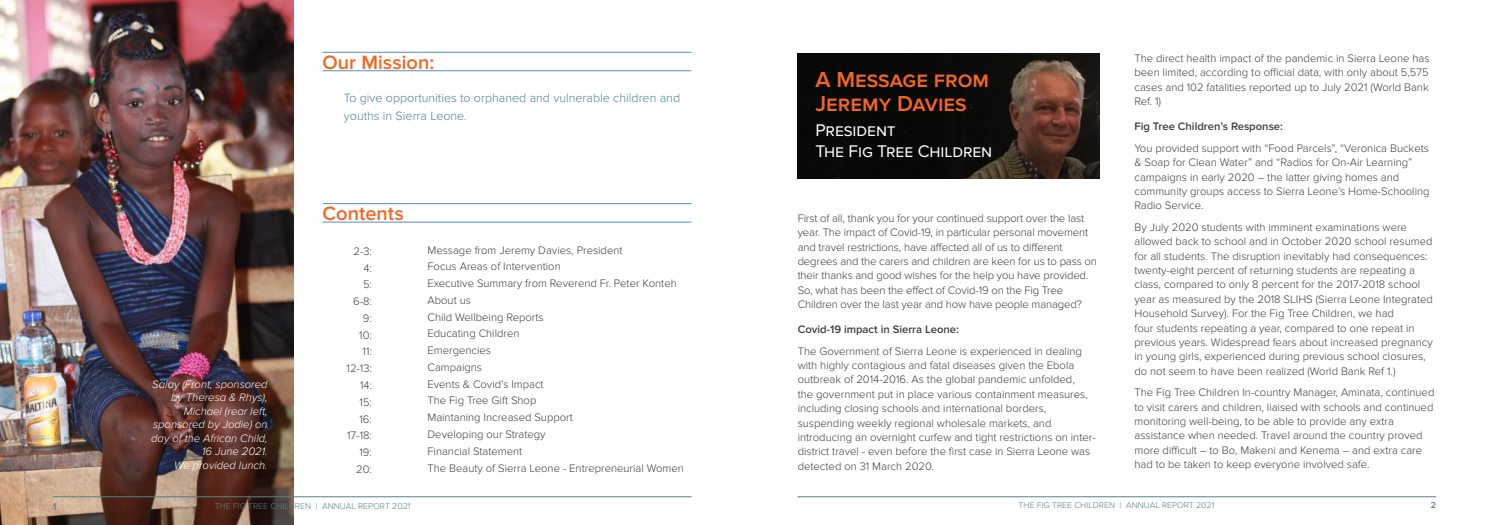
<style>
.page{position:relative;width:1489px;height:525px;background:#fff}
.page>*{position:absolute;margin:0;border:0;box-sizing:border-box;transform-origin:0 0}
.t1{font:600 22.5px/23.2px "Proxima Nova";color:#f36621}
.t2{font:600 20px "Proxima Nova";color:#f36621}
.t3{font:17.5px "Proxima Nova";letter-spacing:-.005em;color:#fff}
.t4{font:300 12.5px/17.5px "Proxima Nova";color:#528389}
.t5{font:300 11.25px/14.4px "Proxima Nova";color:#3e3e3f}
.t6{font:italic 300 11.25px/13.5px "Proxima Nova";color:#fff;text-align:right}
.t7{font:600 11.25px "Proxima Nova";color:#3e3e3f}
.t8{font:600 10px "Proxima Nova";color:#528389}
.t9{font:300 8.75px "Proxima Nova";color:#528389}
.t10{font:600 8.75px "Proxima Nova";color:#528389}
</style>
<div class="page">
<img style="left:0;top:0;width:293px;height:524px">
<img style="left:797px;top:53px;width:301px;height:125px">
<svg style="left:1081px;top:100px;width:11px;height:6px"></svg>
<img style="left:825px;top:138px;width:17px;height:35px">
<hr style="left:322px;top:52px;width:369px;height:1px;background:#548dd4">
<hr style="left:322px;top:70px;width:369px;height:1px;background:#548dd4">
<hr style="left:322px;top:203px;width:369px;height:1px;background:#548dd4">
<hr style="left:322px;top:221px;width:369px;height:1px;background:#548dd4">
<hr style="left:797px;top:496px;width:638px;height:1px;background:#528389">
<hr style="left:53px;top:496px;width:638px;height:1px;background:#528389">
<p class="t6" style="left:152px;top:377px;width:117px">Salay (Front, sponsored by Theresa &amp; Rhys),</p>
<p class="t6" style="left:151px;top:404px;width:118px">Michael (rear left, sponsored by Jodie) on day of the African Child,<br>16 June 2021.</p>
<p class="t6" style="left:174px;top:458px;width:95px">We provided lunch.</p>
<p class="t2" style="left:322px;top:51px;width:113px">Our Mission:</p>
<p class="t4" style="left:344px;top:89px;width:338px">To give opportunities to orphaned and vulnerable children and youths in Sierra Leone.</p>
<p class="t2" style="left:322px;top:202px;width:83px">Contents</p>
<p class="t5" style="left:353px;top:244px;width:20px">2-3:</p>
<p class="t5" style="left:363px;top:260px;width:10px">4:</p>
<p class="t5" style="left:363px;top:277px;width:11px">5:</p>
<p class="t5" style="left:353px;top:294px;width:20px">6-8:</p>
<p class="t5" style="left:363px;top:311px;width:11px">9:</p>
<p class="t5" style="left:359px;top:327px;width:14px">10:</p>
<p class="t5" style="left:362px;top:344px;width:11px">11:</p>
<p class="t5" style="left:346px;top:361px;width:27px">12-13:</p>
<p class="t5" style="left:360px;top:378px;width:14px">14:</p>
<p class="t5" style="left:359px;top:394px;width:14px">15:</p>
<p class="t5" style="left:359px;top:411px;width:14px">16:</p>
<p class="t5" style="left:347px;top:428px;width:26px">17-18:</p>
<p class="t5" style="left:359px;top:445px;width:14px">19:</p>
<p class="t5" style="left:356px;top:461px;width:17px">20:</p>
<p class="t5" style="left:427px;top:242px;width:197px">Message from Jeremy Davies, President</p>
<p class="t5" style="left:427px;top:259px;width:135px">Focus Areas of Intervention</p>
<p class="t5" style="left:427px;top:276px;width:251px">Executive Summary from Reverend Fr. Peter Konteh</p>
<p class="t5" style="left:427px;top:293px;width:45px">About us</p>
<p class="t5" style="left:427px;top:309px;width:118px">Child Wellbeing Reports</p>
<p class="t5" style="left:427px;top:326px;width:94px">Educating Children</p>
<p class="t5" style="left:427px;top:343px;width:65px">Emergencies</p>
<p class="t5" style="left:427px;top:360px;width:56px">Campaigns</p>
<p class="t5" style="left:427px;top:376px;width:118px">Events &amp; Covid’s Impact</p>
<p class="t5" style="left:427px;top:393px;width:110px">The Fig Tree Gift Shop</p>
<p class="t5" style="left:427px;top:410px;width:147px">Maintaning Increased Support</p>
<p class="t5" style="left:427px;top:427px;width:120px">Developing our Strategy</p>
<p class="t5" style="left:427px;top:443px;width:96px">Financial Statement</p>
<p class="t5" style="left:427px;top:460px;width:258px">The Beauty of Sierra Leone - Entrepreneurial Women</p>
<p class="t1" style="left:815px;top:69px;width:175px">A Message from<br>Jeremy Davies</p>
<p class="t3" style="left:815px;top:120px;width:81px">President</p>
<p class="t3" style="left:815px;top:141px;width:178px">The Fig Tree Children</p>
<p class="t5" style="left:797px;top:211px;width:301px">First of all, thank you for your continued support over the last year. The impact of Covid-19, in particular personal movement and travel restrictions, have affected all of us to different degrees and the carers and children are keen for us to pass on their thanks and good wishes for the help you have provided.<br>So, what has been the effect of Covid-19 on the Fig Tree Children over the last year and how have people managed?</p>
<p class="t7" style="left:797px;top:323px;width:163px">Covid-19 impact in Sierra Leone:</p>
<p class="t5" style="left:797px;top:343px;width:299px">The Government of Sierra Leone is experienced in dealing with highly contagious and fatal diseases given the Ebola outbreak of 2014-2016. As the global pandemic unfolded,<br>the government put in place various containment measures, including closing schools and international borders, suspending weekly regional wholesale markets, and introducing an overnight curfew and tight restrictions on inter&shy;district travel - even before the first case in Sierra Leone was detected on 31 March 2020.</p>
<p class="t5" style="left:1134px;top:51px;width:296px;text-align:justify">The direct health impact of the pandemic in Sierra Leone has been limited, according to official data, with only about 5,575 cases and 102 fatalities reported up to July 2021 (World Bank Ref. 1)</p>
<p class="t7" style="left:1134px;top:120px;width:150px">Fig Tree Children’s Response:</p>
<p class="t5" style="left:1134px;top:141px;width:296px">You provided support with “Food Parcels”, “Veronica Buckets &amp; Soap for Clean Water” and “Radios for On-Air Learning” campaigns in early 2020 – the latter giving homes and community groups access to Sierra Leone’s Home-Schooling Radio Service.</p>
<p class="t5" style="left:1134px;top:220px;width:300px">By July 2020 students with imminent examinations were allowed back to school and in October 2020 school resumed for all students. The disruption inevitably had consequences: twenty-eight percent of returning students are repeating a class, compared to only 8 percent for the 2017-2018 school year as measured by the 2018 SLIHS (Sierra Leone Integrated Household Survey). For the Fig Tree Children, we had<br>four students repeating a year, compared to one repeat in previous years. Widespread fears about increased pregnancy in young girls, experienced during previous school closures, do not seem to have been realized (World Bank Ref 1.)</p>
<p class="t5" style="left:1134px;top:385px;width:301px">The Fig Tree Children In-country Manager, Aminata, continued to visit carers and children, liaised with schools and continued monitoring well-being, to be able to provide any extra assistance when needed. Travel around the country proved more difficult – to Bo, Makeni and Kenema – and extra care had to be taken to keep everyone involved safe.</p>
<p class="t8" style="left:53px;top:501px;width:5px">1</p>
<p class="t9" style="left:215px;top:501px;width:197px">THE FIG TREE CHILDREN | ANNUAL REPORT 2021</p>
<p class="t9" style="left:1018px;top:500px;width:197px">THE FIG TREE CHILDREN | ANNUAL REPORT 2021</p>
<p class="t10" style="left:1430px;top:500px;width:7px">2</p>
</div>
